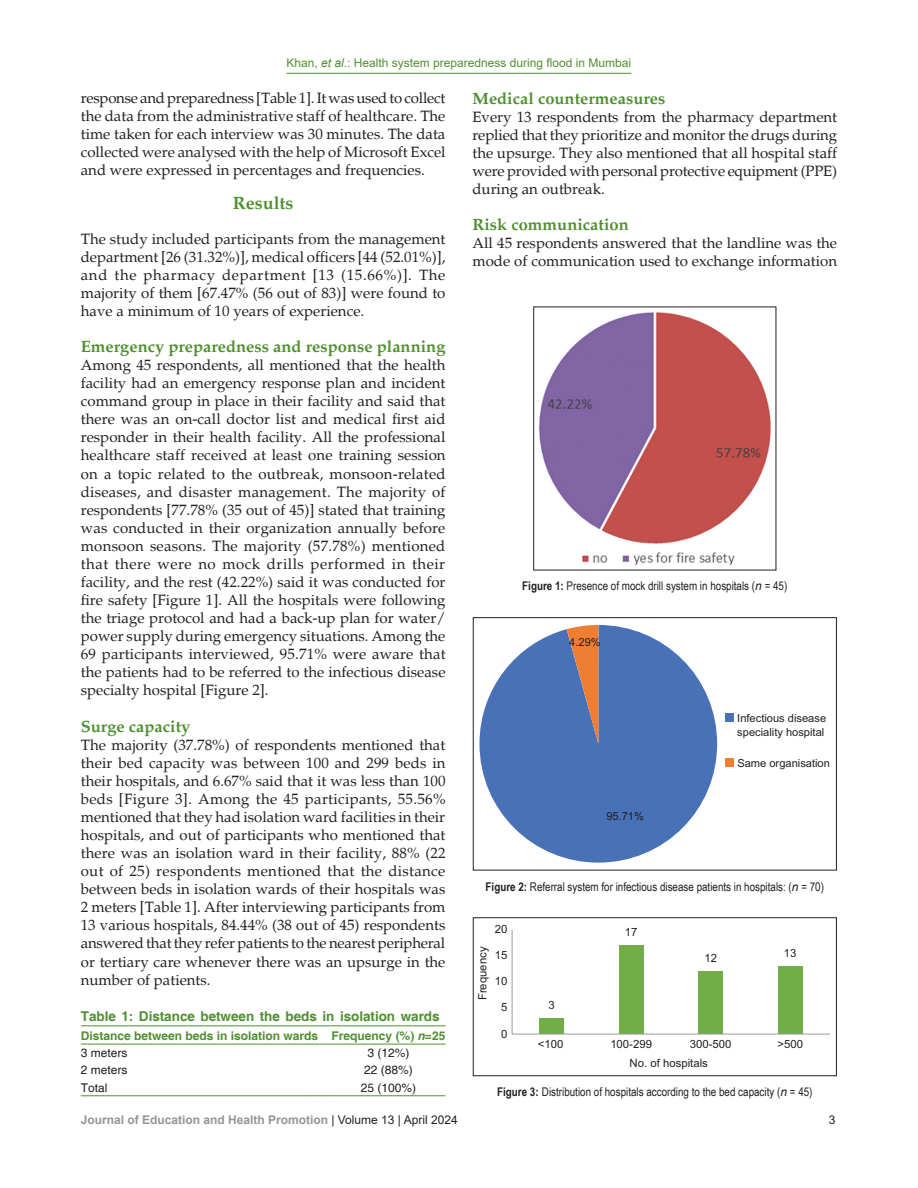
<style>
.page{position:relative;width:918px;height:1188px;background:#fff}
.page>*{position:absolute;margin:0;border:0;box-sizing:border-box;transform-origin:0 0}
.t1{font:700 18px "Palatino";color:#509030}
.t2{font:700 16.5px "Palatino";color:#509030}
.TX{font:15px/18.1px "Palatino";color:#231f20;text-align:justify}
.TT{font:700 13.5px "Helvetica";letter-spacing:-.005em;color:#509030}
.FGC{font:12px "Arial Narrow";color:#231f20}
.t3{font:700 12px "Arial";color:#939598}
.t4{font:12px "Arial";color:#509030}
.TCH{font:700 12px "Helvetica";color:#509030}
.TB{font:12px "Helvetica";color:#231f20}
.TBL{font:12px "Helvetica";color:#231f20}
.t5{font:12px "Arial";color:#231f20}
.t6{font:11.4px "Arial";color:#231f20}
.t7{font:11.1px/13.4px "Arial";color:#231f20}
.s1{font-style:italic}
.s2{font-weight:700}
.s3{font-family:"Arial";font-style:italic}
.s4{font-weight:400;color:#231f20}
</style>
<div class="page">
<hr style="left:286px;top:73px;width:345px;height:1px;background:#509030">
<svg style="left:480px;top:625px;width:237px;height:238px;fill:#4871b8"></svg>
<svg style="left:567px;top:625px;width:31px;height:119px;background:#9e7a75"></svg>
<div style="left:725px;top:713px;width:8px;height:9px;background:#4871b8"></div>
<div style="left:725px;top:758px;width:9px;height:9px;background:#ee7e31"></div>
<div style="left:473px;top:617px;width:364px;height:253px;border:1px solid #231f20"></div>
<div style="left:539px;top:1018px;width:25px;height:16px;background:#71ad46"></div>
<div style="left:619px;top:946px;width:25px;height:88px;background:#71ad46"></div>
<div style="left:698px;top:971px;width:25px;height:63px;background:#71ad46"></div>
<div style="left:778px;top:966px;width:25px;height:68px;background:#71ad46"></div>
<hr style="left:512px;top:930px;width:1px;height:104px;background:#999b9e">
<hr style="left:512px;top:1034px;width:318px;height:1px;background:#999b9e">
<div style="left:473px;top:918px;width:364px;height:158px;border:1px solid #231f20"></div>
<hr style="left:81px;top:1095px;width:238px;height:1px;background:#509030">
<svg style="left:319px;top:1095px;width:13px;height:1px"></svg>
<hr style="left:332px;top:1095px;width:114px;height:1px;background:#509030">
<hr style="left:81px;top:1025px;width:238px;height:1px;background:#509030">
<svg style="left:319px;top:1025px;width:13px;height:1px"></svg>
<hr style="left:81px;top:1044px;width:238px;height:1px;background:#509030">
<svg style="left:319px;top:1044px;width:13px;height:1px"></svg>
<hr style="left:332px;top:1025px;width:114px;height:1px;background:#509030">
<hr style="left:332px;top:1044px;width:114px;height:1px;background:#509030">
<img style="left:538px;top:312px;width:233px;height:253px">
<p class="t4" style="left:286px;top:55px;width:346px">Khan, <span class="s1">et al</span>.: Health system preparedness during flood in Mumbai</p>
<p class="TX" style="left:81px;top:89px;width:366px">response and preparedness [Table 1]. It was used to collect the data from the administrative staff of healthcare. The time taken for each interview was 30 minutes. The data collected were analysed with the help of Microsoft Excel and were expressed in percentages and frequencies.</p>
<h1 class="t1" style="left:233px;top:193px;width:62px">Results</h1>
<p class="TX" style="left:81px;top:230px;width:366px">The study included participants from the management department [26 (31.32%)], medical officers [44 (52.01%)], and the pharmacy department [13 (15.66%)]. The majority of them [67.47% (56 out of 83)] were found to have a minimum of 10 years of experience.</p>
<h2 class="t2" style="left:81px;top:337px;width:366px">Emergency preparedness and response planning</h2>
<p class="TX" style="left:81px;top:356px;width:366px">Among 45 respondents, all mentioned that the health facility had an emergency response plan and incident command group in place in their facility and said that there was an on‑call doctor list and medical first aid responder in their health facility. All the professional healthcare staff received at least one training session on a topic related to the outbreak, monsoon‑related diseases, and disaster management. The majority of respondents [77.78% (35 out of 45)] stated that training was conducted in their organization annually before monsoon seasons. The majority (57.78%) mentioned that there were no mock drills performed in their facility, and the rest (42.22%) said it was conducted for fire safety [Figure 1]. All the hospitals were following the triage protocol and had a back‑up plan for water/ power supply during emergency situations. Among the 69 participants interviewed, 95.71% were aware that the patients had to be referred to the infectious disease specialty hospital [Figure 2].</p>
<h2 class="t2" style="left:81px;top:716px;width:111px">Surge capacity</h2>
<p class="TX" style="left:81px;top:736px;width:366px">The majority (37.78%) of respondents mentioned that their bed capacity was between 100 and 299 beds in their hospitals, and 6.67% said that it was less than 100 beds [Figure 3]. Among the 45 participants, 55.56% mentioned that they had isolation ward facilities in their hospitals, and out of participants who mentioned that there was an isolation ward in their facility, 88% (22 out of 25) respondents mentioned that the distance between beds in isolation wards of their hospitals was 2 meters [Table 1]. After interviewing participants from 13 various hospitals, 84.44% (38 out of 45) respondents answered that they refer patients to the nearest peripheral or tertiary care whenever there was an upsurge in the number of patients.</p>
<p class="TT" style="left:81px;top:1008px;width:360px">Table 1: Distance between the beds in isolation wards</p>
<p class="TCH" style="left:81px;top:1028px;width:239px">Distance between beds in isolation wards</p>
<p class="TCH" style="left:332px;top:1028px;width:115px">Frequency (%) <span class="s1">n</span>=25</p>
<p class="TB" style="left:81px;top:1046px;width:48px">3 meters</p>
<p class="TB" style="left:367px;top:1046px;width:44px">3 (12%)</p>
<p class="TB" style="left:81px;top:1063px;width:48px">2 meters</p>
<p class="TB" style="left:364px;top:1063px;width:50px">22 (88%)</p>
<p class="TBL" style="left:81px;top:1081px;width:28px">Total</p>
<p class="TBL" style="left:361px;top:1081px;width:57px">25 (100%)</p>
<h2 class="t2" style="left:472px;top:89px;width:194px">Medical countermeasures</h2>
<p class="TX" style="left:472px;top:108px;width:366px">Every 13 respondents from the pharmacy department replied that they prioritize and monitor the drugs during the upsurge. They also mentioned that all hospital staff were provided with personal protective equipment (PPE) during an outbreak.</p>
<h2 class="t2" style="left:472px;top:215px;width:158px">Risk communication</h2>
<p class="TX" style="left:472px;top:234px;width:366px">All 45 respondents answered that the landline was the mode of communication used to exchange information</p>
<p class="FGC" style="left:522px;top:577px;width:267px"><span class="s2">Figure 1:</span> Presence of mock drill system in hospitals (<span class="s3">n</span> = 45)</p>
<p class="t7" style="left:569px;top:636px;width:33px">4.29%</p>
<p class="t7" style="left:606px;top:809px;width:39px">95.71%</p>
<p class="t7" style="left:737px;top:712px;width:90px">Infectious disease speciality hospital</p>
<p class="t7" style="left:737px;top:756px;width:94px">Same organisation</p>
<p class="FGC" style="left:486px;top:878px;width:340px"><span class="s2">Figure 2:</span> Referral system for infectious disease patients in hospitals: (<span class="s3">n</span> = 70)</p>
<p class="t6" style="left:495px;top:922px;width:14px">20</p>
<p class="t6" style="left:475px;top:1000px;width:55px;rotate:-90deg">Frequency</p>
<p class="t6" style="left:495px;top:948px;width:14px">15</p>
<p class="t6" style="left:495px;top:974px;width:14px">10</p>
<p class="t6" style="left:501px;top:1000px;width:8px">5</p>
<p class="t6" style="left:501px;top:1026px;width:8px">0</p>
<p class="t6" style="left:549px;top:997px;width:8px">3</p>
<p class="t6" style="left:625px;top:925px;width:14px">17</p>
<p class="t6" style="left:704px;top:951px;width:14px">12</p>
<p class="t6" style="left:784px;top:945px;width:14px">13</p>
<p class="t6" style="left:538px;top:1036px;width:27px">&lt;100</p>
<p class="t6" style="left:610px;top:1036px;width:43px">100-299</p>
<p class="t6" style="left:690px;top:1036px;width:43px">300-500</p>
<p class="t6" style="left:778px;top:1036px;width:27px">&gt;500</p>
<p class="t6" style="left:630px;top:1055px;width:80px">No. of hospitals</p>
<p class="FGC" style="left:497px;top:1083px;width:317px"><span class="s2">Figure 3:</span> Distribution of hospitals according to the bed capacity (<span class="s3">n</span> = 45)</p>
<p class="t3" style="left:81px;top:1111px;width:378px">Journal of Education and Health Promotion <span class="s4">| Volume 13 | April 2024</span></p>
<p class="t5" style="left:829px;top:1111px;width:8px">3</p>
</div>
